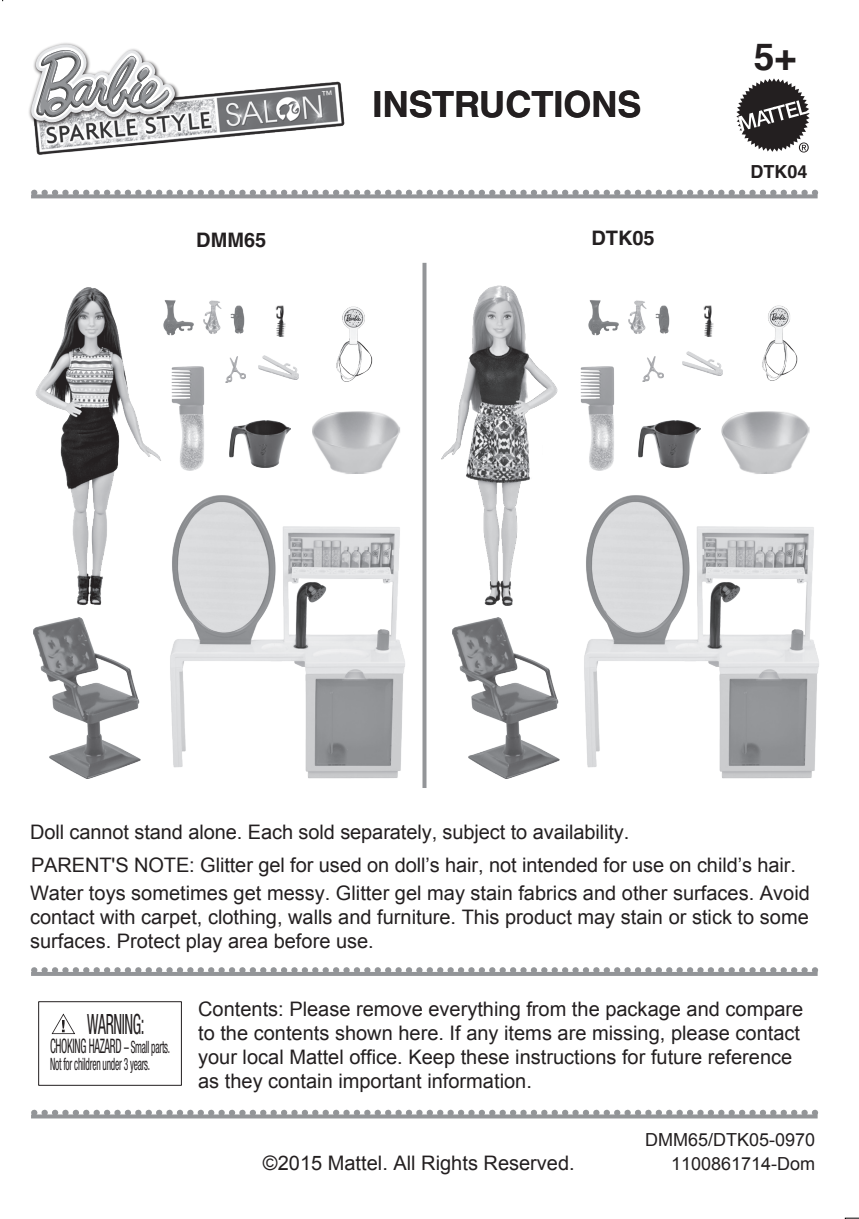
<style>
.page{position:relative;width:859px;height:1219px;background:#fff}
.page>*{position:absolute;margin:0;border:0;box-sizing:border-box;transform-origin:0 0}
.t1{font:700 37.2px "Helvetica";color:#231f20}
.t2{font:700 36px "Helvetica LT Std";color:#231f20}
.t3{font:condensed 28px "Helvetica Neue LT Std";letter-spacing:-.025em;color:#231f20;scale:.56 1}
.t4{font:20px/24px "Arial";color:#231f20;text-align:justify}
.t5{font:condensed 20px "Helvetica Neue LT Std";letter-spacing:-.025em;color:#231f20;scale:.56 1}
.t6{font:700 20px "Helvetica LT Std";color:#231f20}
.t7{font:18px/24px "Arial";color:#231f20;text-align:right}
.t8{font:700 18px "Helvetica";color:#231f20}
.t9{font:condensed 17px "Helvetica Neue LT Std";letter-spacing:-.025em;color:#231f20;scale:.56 1}
.s1{font-size:17px}
</style>
<div class="page">
<img style="left:170px;top:495px;width:235px;height:284px">
<img style="left:225px;top:356px;width:21px;height:26px">
<img style="left:258px;top:355px;width:40px;height:24px">
<img style="left:35px;top:287px;width:126px;height:319px">
<img style="left:584px;top:495px;width:235px;height:284px">
<img style="left:642px;top:356px;width:21px;height:26px">
<img style="left:638px;top:420px;width:62px;height:47px">
<img style="left:229px;top:420px;width:62px;height:47px">
<img style="left:682px;top:352px;width:40px;height:24px">
<img style="left:441px;top:285px;width:117px;height:321px">
<svg style="left:736px;top:78px;width:73px;height:75px"></svg>
<svg style="left:52px;top:1013px;width:23px;height:21px"></svg>
<div style="left:38px;top:1001px;width:144px;height:85px;border:1px solid #231f20"></div>
<img style="left:33px;top:618px;width:107px;height:160px">
<hr style="left:31px;top:972px;width:786px;height:4px;background:#939598">
<svg style="left:33px;top:967px;width:781px;height:5px"></svg>
<hr style="left:31px;top:194px;width:786px;height:4px;background:#939598">
<svg style="left:33px;top:190px;width:781px;height:5px"></svg>
<hr style="left:31px;top:1114px;width:786px;height:4px;background:#939598">
<svg style="left:33px;top:1110px;width:781px;height:5px"></svg>
<img style="left:163px;top:300px;width:82px;height:36px">
<img style="left:275px;top:306px;width:11px;height:31px">
<img style="left:452px;top:618px;width:107px;height:160px">
<img style="left:588px;top:300px;width:82px;height:36px">
<img style="left:703px;top:306px;width:10px;height:31px">
<img style="left:721px;top:411px;width:88px;height:63px">
<img style="left:580px;top:367px;width:34px;height:104px">
<img style="left:312px;top:411px;width:88px;height:63px">
<img style="left:171px;top:367px;width:34px;height:104px">
<svg style="left:422px;top:263px;width:4px;height:525px;background:#a0a2a4"></svg>
<img style="left:762px;top:305px;width:36px;height:76px">
<img style="left:336px;top:306px;width:37px;height:76px">
<img style="left:34px;top:81px;width:311px;height:74px">
<img style="left:29px;top:43px;width:152px;height:86px">
<svg style="left:31px;top:44px;width:144px;height:78px"></svg>
<svg style="left:844px;top:1217px;width:14px;height:2px"></svg>
<svg style="left:322px;top:90px;width:9px;height:5px"></svg>
<p class="t2" style="left:372px;top:82px;width:270px">INSTRUCTIONS</p>
<p class="t6" style="left:196px;top:228px;width:71px">DMM65</p>
<p class="t6" style="left:591px;top:226px;width:65px">DTK05</p>
<p class="t1" style="left:753px;top:27px;width:44px">5+</p>
<p class="t8" style="left:750px;top:157px;width:59px">DTK04</p>
<p class="t4" style="left:30px;top:820px;width:600px">Doll cannot stand alone. Each sold separately, subject to availability.</p>
<p class="t4" style="left:31px;top:853px;width:766px">PARENT'S NOTE: Glitter gel for used on doll’s hair, not intended for use on child’s hair.</p>
<p class="t4" style="left:30px;top:881px;width:781px">Water toys sometimes get messy. Glitter gel may stain fabrics and other surfaces. Avoid contact with carpet, clothing, walls and furniture. This product may stain or stick to some surfaces. Protect play area before use.</p>
<p class="t3" style="left:87px;top:1008px;width:104px">WARNING:</p>
<p class="t5" style="left:50px;top:1035px;width:216px">CHOKING HAZARD <span class="s1">– Small parts.</span></p>
<p class="t9" style="left:50px;top:1054px;width:180px">Not for children under 3 years.</p>
<p class="t4" style="left:198px;top:997px;width:606px;text-align:left">Contents: Please remove everything from the package and compare to the contents shown here. If any items are missing, please contact your local Mattel office. Keep these instructions for future reference as they contain important information.</p>
<p class="t4" style="left:263px;top:1151px;width:313px">©2015 Mattel. All Rights Reserved.</p>
<p class="t7" style="left:644px;top:1128px;width:172px">DMM65/DTK05-0970<br>1100861714-Dom</p>
</div>
